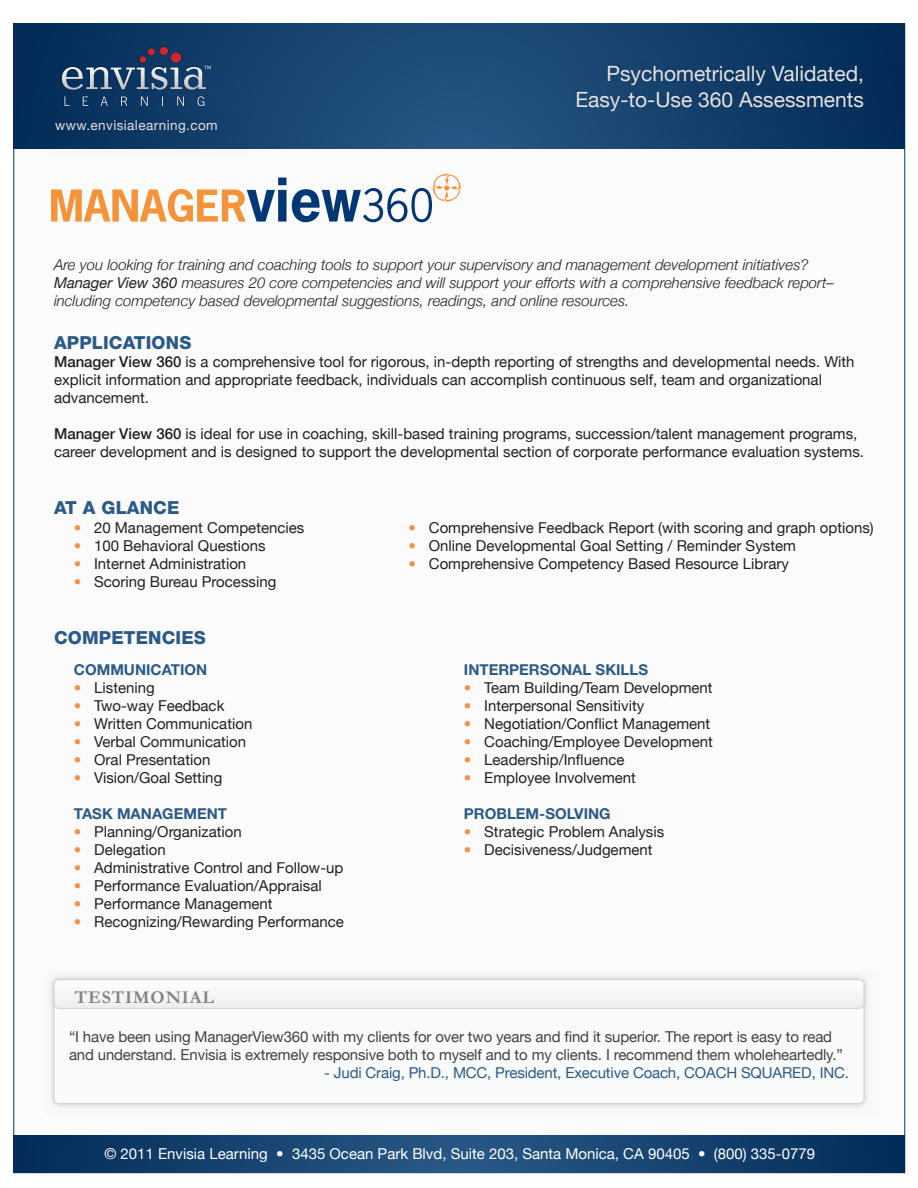
<style>
.page{position:relative;width:918px;height:1188px;background:#fff}
.page>*{position:absolute;margin:0;border:0;box-sizing:border-box;transform-origin:0 0}
.t1{font:21px/25.2px "Helvetica Neue";color:#e1e2e4;text-align:right}
.t2{font:800 18px "Helvetica Neue LT Std";letter-spacing:.01em;color:#2a5a88}
.t3{font:700 18px "Garamond";letter-spacing:.05em;color:#818386}
.t4{font:15px/18px "Helvetica Neue";color:#231f20}
.t5{font:italic 300 15px/18px "Helvetica Neue";color:#231f20}
.t6{font:15px/18px "Helvetica Neue";letter-spacing:-.01em;color:#414243}
.t7{font:15px "Helvetica Neue";color:#fff}
.t8{font:15px "Helvetica Neue";letter-spacing:-.01em;color:#2a5a88}
.t9{font:700 15px "Helvetica Neue LT Std";color:#2a5a88}
.t10{font:13.5px "Helvetica Neue";letter-spacing:.03em;color:#e1e2e4}
.s1{font-weight:400}
.s2{font-weight:500}
.s3{color:#ef9343}
</style>
<div class="page">
<div style="left:14px;top:24px;width:891px;height:1149px;background:#fbfbfb"></div>
<svg style="left:14px;top:24px;width:891px;height:125px;background:#164370"></svg>
<svg style="left:14px;top:1135px;width:891px;height:38px;background:#15426f"></svg>
<div style="left:569px;top:59px;width:349px;height:91px;background:#231f20;opacity:.3"></div>
<div style="left:45px;top:971px;width:838px;height:148px;background:#231f20;opacity:.25"></div>
<div style="left:54px;top:980px;width:810px;height:123px;background:#f9fafa;border-radius:5px"></div>
<svg style="left:53px;top:979px;width:812px;height:30px"></svg>
<svg style="left:51px;top:174px;width:410px;height:48px"></svg>
<img style="left:63px;top:94px;width:143px;height:14px">
<svg style="left:64px;top:96px;width:140px;height:10px"></svg>
<img style="left:138px;top:45px;width:45px;height:19px">
<div style="left:140px;top:56px;width:6px;height:7px;background:#cf2727;border-radius:50%"></div>
<div style="left:148px;top:48px;width:7px;height:7px;background:#cf2727;border-radius:50%"></div>
<div style="left:160px;top:47px;width:8px;height:8px;background:#cf2727;border-radius:50%"></div>
<div style="left:171px;top:52px;width:10px;height:11px;background:#cf2727;border-radius:50%"></div>
<img style="left:60px;top:64px;width:153px;height:28px">
<svg style="left:62px;top:66px;width:149px;height:24px;background:#4e6a87"></svg>
<div style="left:48px;top:112px;width:207px;height:52px;background:#231f20;opacity:.3"></div>
<p class="t10" style="left:55px;top:117px;width:164px">www.envisialearning.com</p>
<h1 class="t1" style="left:575px;top:61px;width:290px">Psychometrically Validated,<br>Easy-to-Use 360 Assessments</h1>
<p class="t5" style="left:54px;top:255px;width:781px">Are you looking for training and coaching tools to support your supervisory and management development initiatives?<br><span class="s1">Manager View 360</span> measures 20 core competencies and will support your efforts with a comprehensive feedback report– including competency based developmental suggestions, readings, and online resources.</p>
<p class="t2" style="left:54px;top:332px;width:139px">APPLICATIONS</p>
<p class="t4" style="left:54px;top:352px;width:802px"><span class="s2">Manager View 360</span> is a comprehensive tool for rigorous, in-depth reporting of strengths and developmental needs. With explicit information and appropriate feedback, individuals can accomplish continuous self, team and organizational advancement.</p>
<p class="t4" style="left:54px;top:424px;width:812px"><span class="s2">Manager View 360</span> is ideal for use in coaching, skill-based training programs, succession/talent management programs, career development and is designed to support the developmental section of corporate performance evaluation systems.</p>
<p class="t2" style="left:54px;top:497px;width:127px">AT A GLANCE</p>
<p class="t4" style="left:74px;top:519px;width:232px"><span class="s3">•</span> 20 Management Competencies</p>
<p class="t4" style="left:74px;top:537px;width:193px"><span class="s3">•</span> 100 Behavioral Questions</p>
<p class="t4" style="left:74px;top:555px;width:174px"><span class="s3">•</span> Internet Administration</p>
<p class="t4" style="left:74px;top:573px;width:204px"><span class="s3">•</span> Scoring Bureau Processing</p>
<p class="t2" style="left:54px;top:627px;width:153px">COMPETENCIES</p>
<p class="t9" style="left:74px;top:660px;width:135px">COMMUNICATION</p>
<p class="t4" style="left:74px;top:678px;width:82px"><span class="s3">•</span> Listening</p>
<p class="t4" style="left:74px;top:696px;width:152px"><span class="s3">•</span> Two-way Feedback</p>
<p class="t4" style="left:74px;top:714px;width:180px"><span class="s3">•</span> Written Communication</p>
<p class="t4" style="left:74px;top:732px;width:174px"><span class="s3">•</span> Verbal Communication</p>
<p class="t4" style="left:74px;top:750px;width:138px"><span class="s3">•</span> Oral Presentation</p>
<p class="t4" style="left:74px;top:768px;width:150px"><span class="s3">•</span> Vision/Goal Setting</p>
<p class="t9" style="left:74px;top:804px;width:155px">TASK MANAGEMENT</p>
<p class="t4" style="left:74px;top:822px;width:169px"><span class="s3">•</span> Planning/Organization</p>
<p class="t4" style="left:74px;top:840px;width:93px"><span class="s3">•</span> Delegation</p>
<p class="t4" style="left:74px;top:858px;width:271px"><span class="s3">•</span> Administrative Control and Follow-up</p>
<p class="t4" style="left:74px;top:876px;width:249px"><span class="s3">•</span> Performance Evaluation/Appraisal</p>
<p class="t4" style="left:74px;top:894px;width:200px"><span class="s3">•</span> Performance Management</p>
<p class="t4" style="left:74px;top:912px;width:271px"><span class="s3">•</span> Recognizing/Rewarding Performance</p>
<p class="t4" style="left:409px;top:519px;width:467px"><span class="s3">•</span> Comprehensive Feedback Report (with scoring and graph options)</p>
<p class="t4" style="left:409px;top:537px;width:389px"><span class="s3">•</span> Online Developmental Goal Setting / Reminder System</p>
<p class="t4" style="left:409px;top:555px;width:382px"><span class="s3">•</span> Comprehensive Competency Based Resource Library</p>
<p class="t9" style="left:464px;top:660px;width:186px">INTERPERSONAL SKILLS</p>
<p class="t4" style="left:464px;top:678px;width:250px"><span class="s3">•</span> Team Building/Team Development</p>
<p class="t4" style="left:464px;top:696px;width:182px"><span class="s3">•</span> Interpersonal Sensitivity</p>
<p class="t4" style="left:464px;top:714px;width:248px"><span class="s3">•</span> Negotiation/Conflict Management</p>
<p class="t4" style="left:464px;top:732px;width:250px"><span class="s3">•</span> Coaching/Employee Development</p>
<p class="t4" style="left:464px;top:750px;width:162px"><span class="s3">•</span> Leadership/Influence</p>
<p class="t4" style="left:464px;top:768px;width:173px"><span class="s3">•</span> Employee Involvement</p>
<p class="t9" style="left:464px;top:804px;width:148px">PROBLEM-SOLVING</p>
<p class="t4" style="left:464px;top:822px;width:202px"><span class="s3">•</span> Strategic Problem Analysis</p>
<p class="t4" style="left:464px;top:840px;width:190px"><span class="s3">•</span> Decisiveness/Judgement</p>
<p class="t3" style="left:75px;top:987px;width:141px">TESTIMONIAL</p>
<p class="t6" style="left:69px;top:1027px;width:775px">“I have been using ManagerView360 with my clients for over two years and find it superior. The report is easy to read and understand. Envisia is extremely responsive both to myself and to my clients. I recommend them wholeheartedly.”</p>
<p class="t8" style="left:324px;top:1063px;width:526px">- Judi Craig, Ph.D., MCC, President, Executive Coach, COACH SQUARED, INC.</p>
<p class="t7" style="left:104px;top:1145px;width:712px">© 2011 Envisia Learning • 3435 Ocean Park Blvd, Suite 203, Santa Monica, CA 90405 • (800) 335-0779</p>
</div>
